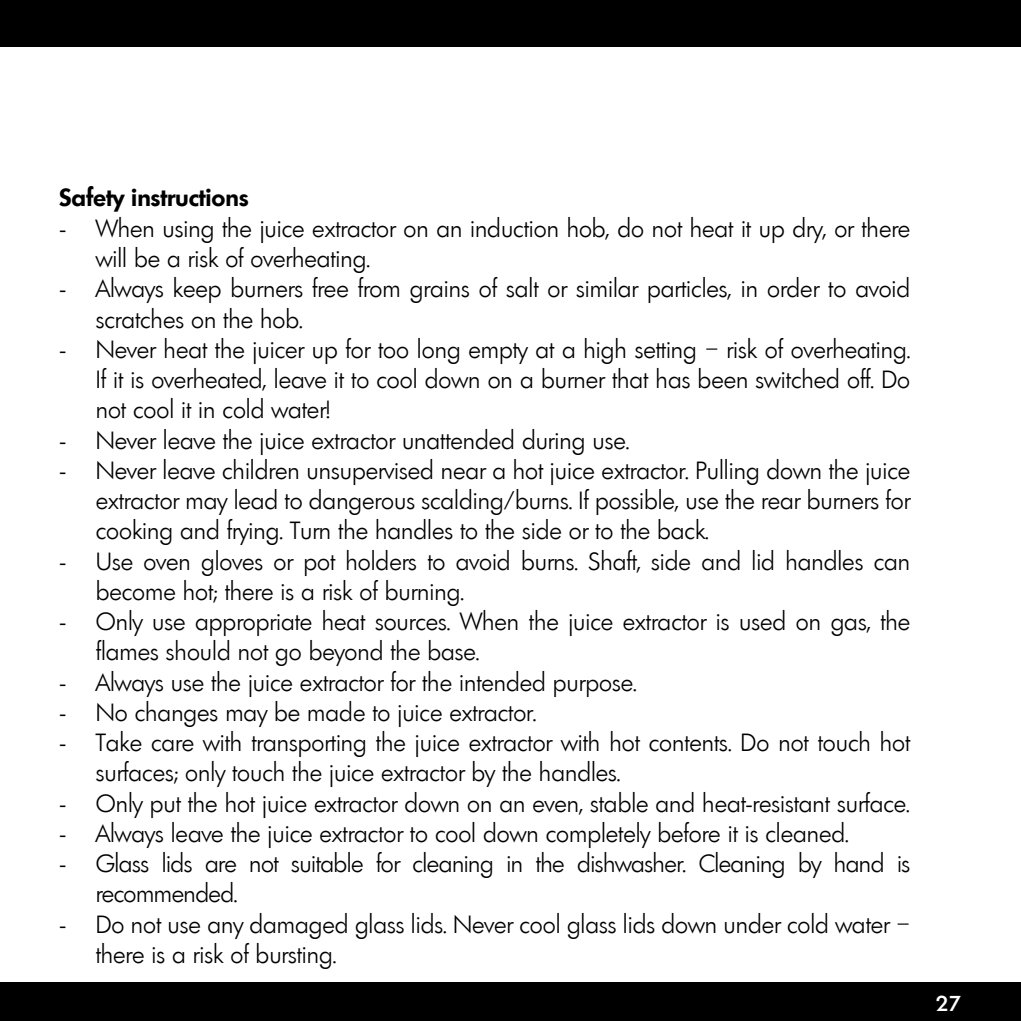
<style>
.page{position:relative;width:1021px;height:1021px;background:#fff}
.page>*{position:absolute;margin:0;border:0;box-sizing:border-box;transform-origin:0 0}
.t1{font:300 24px/30.4px "Limerick";color:#000}
.t2{font:300 24px/30.4px "Limerick";letter-spacing:-.02em;color:#000}
.t3{font:600 24px "Limerick";color:#000}
.t4{font:500 20.8px "Limerick";color:#fff}
</style>
<div class="page">
<div style="left:0;top:0;width:1020px;height:47px;background:#000"></div>
<div style="left:0;top:982px;width:1020px;height:38px;background:#000"></div>
<p class="t3" style="left:59px;top:182px;width:191px">Safety instructions</p>
<p class="t1" style="left:96px;top:213px;width:816px;text-indent:-36px">- When using the juice extractor on an induction hob, do not heat it up dry, or there will be a risk of overheating.</p>
<p class="t1" style="left:96px;top:273px;width:816px;text-indent:-36px">- Always keep burners free from grains of salt or similar particles, in order to avoid scratches on the hob.</p>
<p class="t1" style="left:96px;top:334px;width:816px;text-align:justify;text-indent:-36px">- Never heat the juicer up for too long empty at a high setting – risk of overheating.<br>If it is overheated, leave it to cool down on a burner that has been switched off. Do not cool it in cold water!</p>
<p class="t1" style="left:59px;top:425px;width:571px">- Never leave the juice extractor unattended during use.</p>
<p class="t1" style="left:96px;top:455px;width:816px;text-align:justify;text-indent:-36px">- Never leave children unsupervised near a hot juice extractor. Pulling down the juice extractor may lead to dangerous scalding/burns. If possible, use the rear burners for cooking and frying. Turn the handles to the side or to the back.</p>
<p class="t1" style="left:96px;top:546px;width:815px;text-indent:-36px">- Use oven gloves or pot holders to avoid burns. Shaft, side and lid handles can become hot; there is a risk of burning.</p>
<p class="t1" style="left:96px;top:606px;width:816px;text-indent:-36px">- Only use appropriate heat sources. When the juice extractor is used on gas, the flames should not go beyond the base.</p>
<p class="t1" style="left:59px;top:667px;width:578px">- Always use the juice extractor for the intended purpose.</p>
<p class="t1" style="left:59px;top:697px;width:478px">- No changes may be made to juice extractor.</p>
<p class="t1" style="left:96px;top:727px;width:816px;text-indent:-36px">- Take care with transporting the juice extractor with hot contents. Do not touch hot surfaces; only touch the juice extractor by the handles.</p>
<p class="t1" style="left:59px;top:788px;width:852px">- Only put the hot juice extractor down on an even, stable and heat-resistant surface.</p>
<p class="t1" style="left:59px;top:818px;width:790px">- Always leave the juice extractor to cool down completely before it is cleaned.</p>
<p class="t2" style="left:96px;top:848px;width:816px;text-indent:-36px">- Glass lids are not suitable for cleaning in the dishwasher. Cleaning by hand is recommended.</p>
<p class="t1" style="left:96px;top:909px;width:816px;text-indent:-36px">- Do not use any damaged glass lids. Never cool glass lids down under cold water – there is a risk of bursting.</p>
<p class="t4" style="left:935px;top:989px;width:27px">27</p>
</div>
